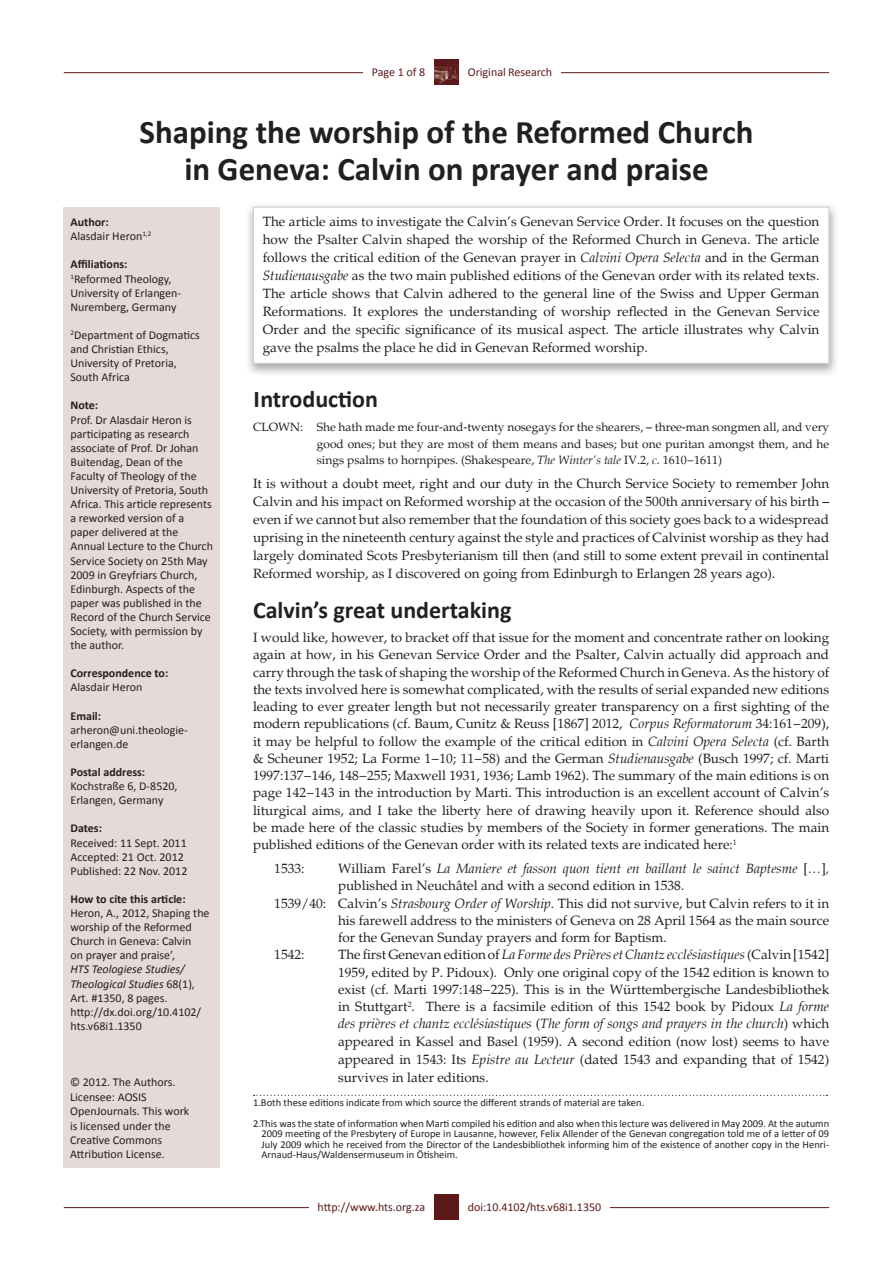
<style>
.page{position:relative;width:893px;height:1263px;background:#fff}
.page>*{position:absolute;margin:0;border:0;box-sizing:border-box;transform-origin:0 0}
.t1{font:700 33px/37.5px "Calibri";color:#231f20;text-align:center}
.t2{font:700 24px "Calibri";color:#231f20}
.t3{font:13.5px/18px "Palatino";color:#231f20;text-align:justify}
.t4{font:italic 13.5px "Palatino";color:#231f20}
.t5{font:12px/14.1px "Calibri";color:#231f20}
.t6{font:12px/16.5px "Palatino";color:#231f20;text-align:justify}
.t7{font:12px "Calibri";color:#5c191a}
.t8{font:700 12px "Calibri";color:#231f20}
.t9{font:10.5px/10.5px "Calibri";color:#231f20}
.s1{font-style:italic}
.s2{font-weight:700}
.s3{font-style:normal}
</style>
<div class="page">
<hr style="left:64px;top:72px;width:765px;height:1px;background:#5c191a">
<img style="left:434px;top:59px;width:25px;height:26px">
<div style="left:459px;top:58px;width:102px;height:27px;background:#fff"></div>
<hr style="left:64px;top:1207px;width:765px;height:1px;background:#5c191a">
<div style="left:434px;top:1194px;width:25px;height:26px;background:#5c191a"></div>
<div style="left:309px;top:1192px;width:125px;height:28px;background:#fff"></div>
<div style="left:459px;top:1192px;width:151px;height:28px;background:#fff"></div>
<div style="left:64px;top:207px;width:156px;height:960px;background:#e5dad7"></div>
<img style="left:248px;top:205px;width:588px;height:169px">
<svg style="left:253px;top:207px;width:576px;height:157px"></svg>
<svg style="left:254px;top:1095px;width:573px;height:1px"></svg>
<div style="left:363px;top:59px;width:71px;height:26px;background:#fff"></div>
<p class="t7" style="left:372px;top:65px;width:55px">Page 1 of 8</p>
<p class="t7" style="left:468px;top:65px;width:86px">Original Research</p>
<h1 class="t1" style="left:139px;top:113px;width:615px">Shaping the worship of the Reformed Church in Geneva: Calvin on prayer and praise</h1>
<p class="t3" style="left:263px;top:213px;width:558px">The article aims to investigate the Calvin’s Genevan Service Order. It focuses on the question how the Psalter Calvin shaped the worship of the Reformed Church in Geneva. The article follows the critical edition of the Genevan prayer in <span class="s1">Calvini Opera Selecta</span> and in the German <span class="s1">Studienausgabe</span> as the two main published editions of the Genevan order with its related texts.<br>The article shows that Calvin adhered to the general line of the Swiss and Upper German Reformations. It explores the understanding of worship reflected in the Genevan Service Order and the specific significance of its musical aspect. The article illustrates why Calvin gave the psalms the place he did in Genevan Reformed worship.</p>
<p class="t5" style="left:70px;top:215px;width:82px"><span class="s2">Author:<br></span>Alasdair Heron<sup>1,2</sup></p>
<p class="t5" style="left:70px;top:257px;width:112px"><span class="s2">Affiliations:<br></span><sup>1</sup>Reformed Theology,<br>University of Erlangen-<br>Nuremberg, Germany</p>
<p class="t5" style="left:70px;top:328px;width:131px"><sup>2</sup>Department of Dogmatics and Christian Ethics,<br>University of Pretoria,<br>South Africa</p>
<p class="t8" style="left:70px;top:398px;width:29px">Note:</p>
<p class="t5" style="left:70px;top:412px;width:144px">Prof. Dr Alasdair Heron is participating as research associate of Prof. Dr Johan<br>Buitendag, Dean of the<br>Faculty of Theology of the<br>University of Pretoria, South<br>Africa. This article represents a reworked version of a paper delivered at the<br>Annual Lecture to the Church<br>Service Society on 25th May<br>2009 in Greyfriars Church,<br>Edinburgh. Aspects of the paper was published in the<br>Record of the Church Service<br>Society, with permission by the author.</p>
<p class="t8" style="left:70px;top:666px;width:99px">Correspondence to:</p>
<p class="t5" style="left:70px;top:680px;width:73px">Alasdair Heron</p>
<p class="t8" style="left:70px;top:708px;width:32px">Email:</p>
<p class="t5" style="left:70px;top:723px;width:119px">arheron@uni.theologie&shy;erlangen.de</p>
<p class="t8" style="left:70px;top:764px;width:76px">Postal address:</p>
<p class="t5" style="left:70px;top:779px;width:109px">Kochstraße 6, D-8520,<br>Erlangen, Germany</p>
<p class="t8" style="left:70px;top:821px;width:33px">Dates:</p>
<p class="t5" style="left:70px;top:835px;width:118px">Received: 11 Sept. 2011<br>Accepted: 21 Oct. 2012<br>Published: 22 Nov. 2012</p>
<p class="t8" style="left:70px;top:891px;width:117px">How to cite this article:</p>
<p class="t5" style="left:70px;top:906px;width:141px">Heron, A., 2012, Shaping the worship of the Reformed<br>Church in Geneva: Calvin<br>on prayer and praise’,</p>
<p class="t5" style="left:70px;top:962px;width:132px"><span class="s1">HTS Teologiese Studies/<br>Theological Studies</span> 68(1),<br>Art. #1350, 8 pages. http://dx.doi.org/10.4102/ hts.v68i1.1350</p>
<h2 class="t2" style="left:253px;top:384px;width:126px">Introduction</h2>
<p class="t6" style="left:317px;top:419px;width:514px;text-indent:-64px">CLOWN: She hath made me four-and-twenty nosegays for the shearers, – three-man songmen all, and very good ones; but they are most of them means and bases; but one puritan amongst them, and he sings psalms to hornpipes. (Shakespeare, <span class="s1">The Winter’s tale</span> IV.2, <span class="s1">c</span>. 1610−1611)</p>
<p class="t3" style="left:253px;top:475px;width:578px">It is without a doubt meet, right and our duty in the Church Service Society to remember John Calvin and his impact on Reformed worship at the occasion of the 500th anniversary of his birth – even if we cannot but also remember that the foundation of this society goes back to a widespread uprising in the nineteenth century against the style and practices of Calvinist worship as they had largely dominated Scots Presbyterianism till then (and still to some extent prevail in continental Reformed worship, as I discovered on going from Edinburgh to Erlangen 28 years ago).</p>
<h2 class="t2" style="left:253px;top:595px;width:260px">Calvin’s great undertaking</h2>
<p class="t3" style="left:253px;top:629px;width:578px;line-height:17.2px">I would like, however, to bracket off that issue for the moment and concentrate rather on looking again at how, in his Genevan Service Order and the Psalter, Calvin actually did approach and carry through the task of shaping the worship of the Reformed Church in Geneva. As the history of the texts involved here is somewhat complicated, with the results of serial expanded new editions leading to ever greater length but not necessarily greater transparency on a first sighting of the modern republications (cf. Baum, Cunitz &amp; Reuss [1867] 2012, <span class="s1">Corpus Reformatorum</span> 34:161−209), it may be helpful to follow the example of the critical edition in <span class="s1">Calvini Opera Selecta</span> (cf. Barth &amp; Scheuner 1952; La Forme 1−10; 11−58) and the German <span class="s1">Studienausgabe</span> (Busch 1997; cf. Marti 1997:137−146, 148−255; Maxwell 1931, 1936; Lamb 1962). The summary of the main editions is on page 142−143 in the introduction by Marti. This introduction is an excellent account of Calvin’s liturgical aims, and I take the liberty here of drawing heavily upon it. Reference should also be made here of the classic studies by members of the Society in former generations. The main published editions of the Genevan order with its related texts are indicated here:<sup>1</sup></p>
<p class="t3" style="left:274px;top:860px;width:32px">1533:</p>
<p class="t4" style="left:338px;top:860px;width:493px"><span class="s3">William Farel’s</span> La Maniere et fasson quon tient en baillant le sainct Baptesme <span class="s3">[</span>…<span class="s3">]</span>,</p>
<p class="t3" style="left:338px;top:877px;width:348px">published in Neuchâtel and with a second edition in 1538.</p>
<p class="t3" style="left:274px;top:894px;width:556px">1539/40: Calvin’s <span class="s1">Strasbourg Order of Worship</span>. This did not survive, but Calvin refers to it in</p>
<p class="t3" style="left:338px;top:912px;width:493px">his farewell address to the ministers of Geneva on 28 April 1564 as the main source</p>
<p class="t3" style="left:338px;top:929px;width:330px">for the Genevan Sunday prayers and form for Baptism.</p>
<p class="t3" style="left:274px;top:946px;width:32px">1542:</p>
<p class="t3" style="left:338px;top:946px;width:493px;line-height:17.4px">The first Genevan edition of <span class="s1">La Forme des Prières et Chantz ecclésiastiques</span> (Calvin [1542] 1959, edited by P. Pidoux)<span class="s1">.</span> Only one original copy of the 1542 edition is known to exist (cf. Marti 1997:148−225). This is in the Württembergische Landesbibliothek in Stuttgart<sup>2</sup>. There is a facsimile edition of this 1542 book by Pidoux <span class="s1">La forme des prières et chantz ecclésiastiques</span> (<span class="s1">The form of songs and prayers in the church</span>) which appeared in Kassel and Basel (1959). A second edition (now lost) seems to have appeared in 1543: Its <span class="s1">Epistre au Lecteur</span> (dated 1543 and expanding that of 1542) survives in later editions.</p>
<p class="t9" style="left:253px;top:1092px;width:578px;line-height:21px">1.Both these editions indicate from which source the different strands of material are taken.<br>2.This was the state of information when Marti compiled his edition and also when this lecture was delivered in May 2009. At the autumn</p>
<p class="t9" style="left:261px;top:1129px;width:569px;text-align:justify">2009 meeting of the Presbytery of Europe in Lausanne, however, Felix Allender of the Genevan congregation told me of a letter of 09<br>July 2009 which he received from the Director of the Landesbibliothek informing him of the existence of another copy in the Henri-Arnaud-Haus/Waldensermuseum in Ötisheim.</p>
<p class="t5" style="left:70px;top:1075px;width:121px">© 2012. The Authors.<br>Licensee: AOSIS<br>OpenJournals. This work is licensed under the<br>Creative Commons<br>Attribution License.</p>
<p class="t7" style="left:318px;top:1199px;width:109px">http://www.hts.org.za</p>
<p class="t7" style="left:468px;top:1199px;width:135px">doi:10.4102/hts.v68i1.1350</p>
</div>
